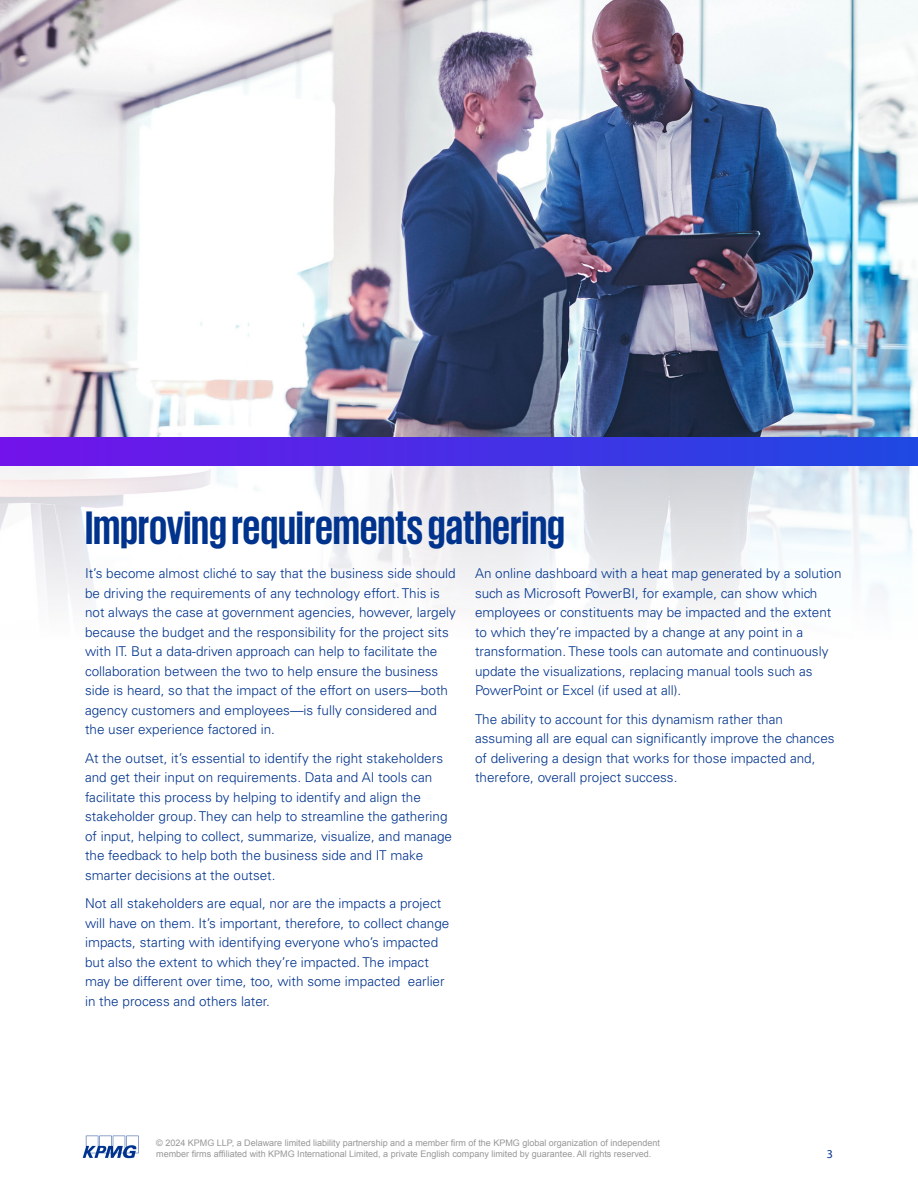
<style>
.page{position:relative;width:918px;height:1188px;background:#fff}
.page>*{position:absolute;margin:0;border:0;box-sizing:border-box;transform-origin:0 0}
.t1{font:700 48px "KPMG";color:#00338d}
.t2{font:300 13.5px/19.5px "Univers LT Std";color:#00338d}
.t3{font:12px "Myriad Pro";color:#00338d}
.t4{font:9px/10.8px "Arial";color:#989898}
</style>
<div class="page">
<img style="left:0;top:465px;width:918px;height:145px">
<svg style="left:83px;top:1136px;width:56px;height:22px"></svg>
<img style="left:0;top:0;width:918px;height:437px">
<div style="left:0;top:437px;width:918px;height:28px;background:linear-gradient(to right,#7213ea,#1f49e2)"></div>
<h1 class="t1" style="left:85px;top:503px;width:482px">Improving requirements gathering</h1>
<p class="t2" style="left:85px;top:564px;width:372px">It’s become almost cliché to say that the business side should be driving the requirements of any technology effort. This is not always the case at government agencies, however, largely because the budget and the responsibility for the project sits with IT. But a data-driven approach can help to facilitate the collaboration between the two to help ensure the business side is heard, so that the impact of the effort on users—both agency customers and employees—is fully considered and the user experience factored in.</p>
<p class="t2" style="left:85px;top:748px;width:369px">At the outset, it’s essential to identify the right stakeholders and get their input on requirements. Data and AI tools can facilitate this process by helping to identify and align the stakeholder group. They can help to streamline the gathering of input, helping to collect, summarize, visualize, and manage the feedback to help both the business side and IT make smarter decisions at the outset.</p>
<p class="t2" style="left:85px;top:894px;width:366px">Not all stakeholders are equal, nor are the impacts a project will have on them. It’s important, therefore, to collect change impacts, starting with identifying everyone who’s impacted but also the extent to which they’re impacted. The impact may be different over time, too, with some impacted earlier in the process and others later.</p>
<p class="t2" style="left:475px;top:564px;width:368px">An online dashboard with a heat map generated by a solution such as Microsoft PowerBI, for example, can show which employees or constituents may be impacted and the extent to which they’re impacted by a change at any point in a transformation. These tools can automate and continuously update the visualizations, replacing manual tools such as PowerPoint or Excel (if used at all).</p>
<p class="t2" style="left:475px;top:709px;width:361px">The ability to account for this dynamism rather than assuming all are equal can significantly improve the chances of delivering a design that works for those impacted and, therefore, overall project success.</p>
<p class="t4" style="left:156px;top:1138px;width:505px">© 2024 KPMG LLP, a Delaware limited liability partnership and a member firm of the KPMG global organization of independent member firms affiliated with KPMG International Limited, a private English company limited by guarantee. All rights reserved.</p>
<p class="t3" style="left:827px;top:1147px;width:8px">3</p>
</div>
